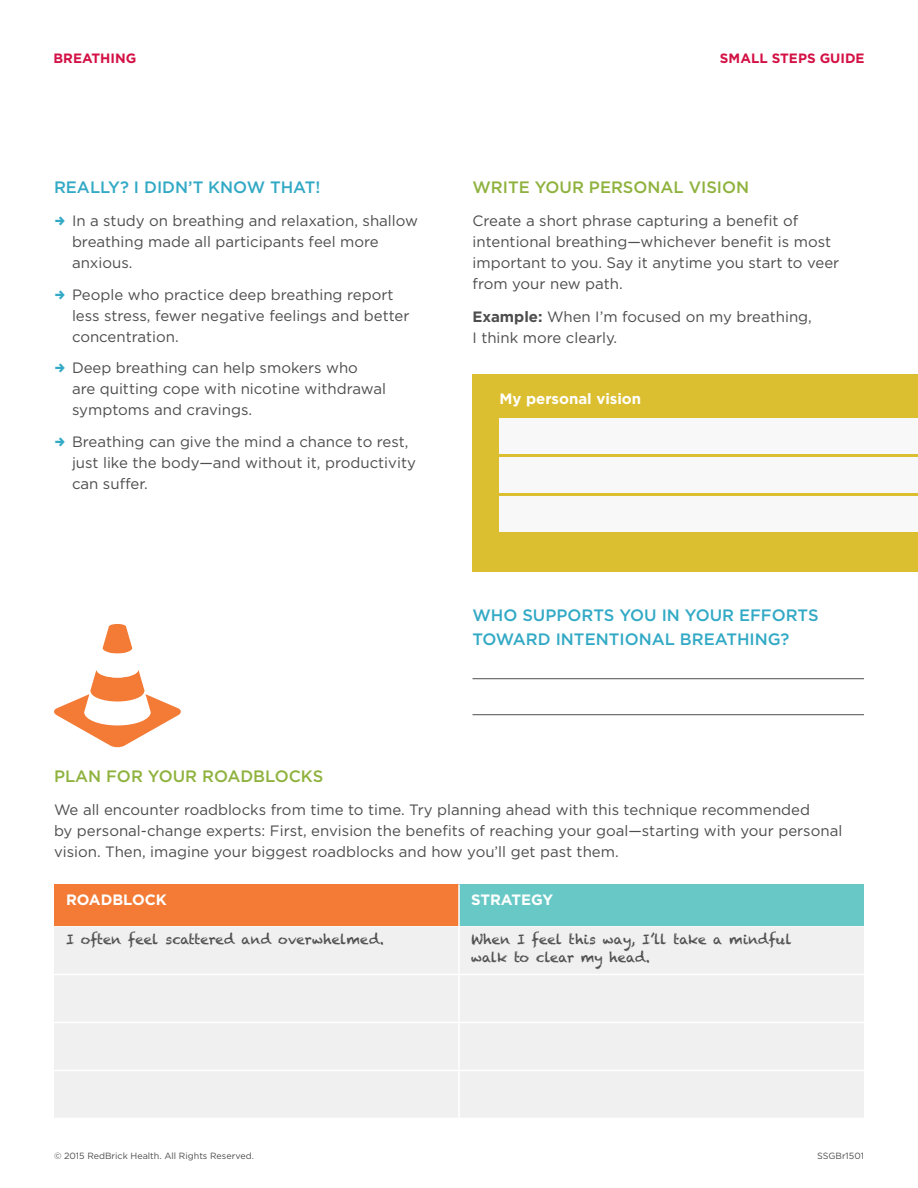
<style>
.page{position:relative;width:918px;height:1188px;background:#fff}
.page>*{position:absolute;margin:0;border:0;box-sizing:border-box;transform-origin:0 0}
.subhead_blue{font:500 16.5px/24px "Gotham";color:#32a9c5}
.subhead_green{font:500 16.5px "Gotham";color:#8fb23e}
.body_text{font:15px/21px "Gotham";color:#4d4d4d}
.body_text-2{font:700 15px "Gotham";color:#fff}
.body_text-3{font:13.5px/18px "Chalkduster";color:#4d4d4d}
.title__topic{font:700 13.5px "Gotham";color:#d31145}
.copyright{font:9px "Gotham";color:#4d4d4d}
.s1{font-weight:700}
</style>
<div class="page">
<div style="left:54px;top:884px;width:405px;height:42px;background:#f37b36"></div>
<div style="left:459px;top:884px;width:405px;height:42px;background:#68c8c6"></div>
<div style="left:54px;top:927px;width:810px;height:191px;background:#f0f0f0"></div>
<hr style="left:458px;top:926px;width:2px;height:48px;background:#fff">
<hr style="left:458px;top:975px;width:2px;height:47px;background:#fff">
<hr style="left:458px;top:1023px;width:2px;height:47px;background:#fff">
<hr style="left:458px;top:1071px;width:2px;height:47px;background:#fff">
<hr style="left:458px;top:884px;width:2px;height:42px;background:#fff">
<hr style="left:54px;top:974px;width:405px;height:1px;background:#fff">
<hr style="left:459px;top:974px;width:405px;height:1px;background:#fff">
<hr style="left:54px;top:1022px;width:405px;height:1px;background:#fff">
<hr style="left:459px;top:1022px;width:405px;height:1px;background:#fff">
<hr style="left:54px;top:1070px;width:405px;height:1px;background:#fff">
<hr style="left:459px;top:1070px;width:405px;height:1px;background:#fff">
<div style="left:472px;top:374px;width:446px;height:198px;background:#dcbf30"></div>
<div style="left:500px;top:418px;width:418px;height:36px;background:#f8f8f8"></div>
<div style="left:500px;top:457px;width:418px;height:36px;background:#f8f8f8"></div>
<div style="left:500px;top:496px;width:418px;height:36px;background:#f8f8f8"></div>
<svg style="left:54px;top:624px;width:127px;height:124px"></svg>
<hr style="left:472px;top:678px;width:392px;height:1px;background:#4d4d4d">
<hr style="left:472px;top:714px;width:392px;height:1px;background:#4d4d4d">
<p class="title__topic" style="left:54px;top:50px;width:84px">BREATHING</p>
<p class="title__topic" style="left:720px;top:50px;width:146px">SMALL STEPS GUIDE</p>
<p class="subhead_blue" style="left:54px;top:175px;width:268px">REALLY? I DIDN’T KNOW THAT!</p>
<p class="body_text" style="left:72px;top:210px;width:348px">In a study on breathing and relaxation, shallow breathing made all participants feel more anxious.</p>
<p class="body_text" style="left:72px;top:284px;width:339px">People who practice deep breathing report less stress, fewer negative feelings and better concentration.</p>
<p class="body_text" style="left:72px;top:357px;width:316px">Deep breathing can help smokers who<br>are quitting cope with nicotine withdrawal symptoms and cravings.</p>
<p class="body_text" style="left:72px;top:431px;width:345px">Breathing can give the mind a chance to rest, just like the body—and without it, productivity can suffer.</p>
<p class="subhead_green" style="left:472px;top:177px;width:278px">WRITE YOUR PERSONAL VISION</p>
<p class="body_text" style="left:472px;top:210px;width:368px">Create a short phrase capturing a benefit of intentional breathing—whichever benefit is most important to you. Say it anytime you start to veer from your new path.</p>
<p class="body_text" style="left:472px;top:306px;width:341px"><span class="s1">Example:</span> When I’m focused on my breathing,<br>I think more clearly.</p>
<p class="body_text-2" style="left:500px;top:389px;width:143px">My personal vision</p>
<p class="subhead_blue" style="left:472px;top:603px;width:348px">WHO SUPPORTS YOU IN YOUR EFFORTS<br>TOWARD INTENTIONAL BREATHING?</p>
<p class="subhead_green" style="left:54px;top:766px;width:271px">PLAN FOR YOUR ROADBLOCKS</p>
<p class="body_text" style="left:54px;top:799px;width:790px">We all encounter roadblocks from time to time. Try planning ahead with this technique recommended<br>by personal-change experts: First, envision the benefits of reaching your goal—starting with your personal vision. Then, imagine your biggest roadblocks and how you’ll get past them.</p>
<p class="body_text-2" style="left:66px;top:890px;width:102px">ROADBLOCK</p>
<p class="body_text-2" style="left:471px;top:890px;width:84px">STRATEGY</p>
<p class="body_text-3" style="left:66px;top:931px;width:320px">I often feel scattered and overwhelmed.</p>
<p class="body_text-3" style="left:471px;top:931px;width:322px">When I feel this way, I’ll take a mindful walk to clear my head.</p>
<p class="copyright" style="left:54px;top:1150px;width:201px">© 2015 RedBrick Health. All Rights Reserved.</p>
<p class="copyright" style="left:817px;top:1150px;width:48px">SSGBr1501</p>
</div>
